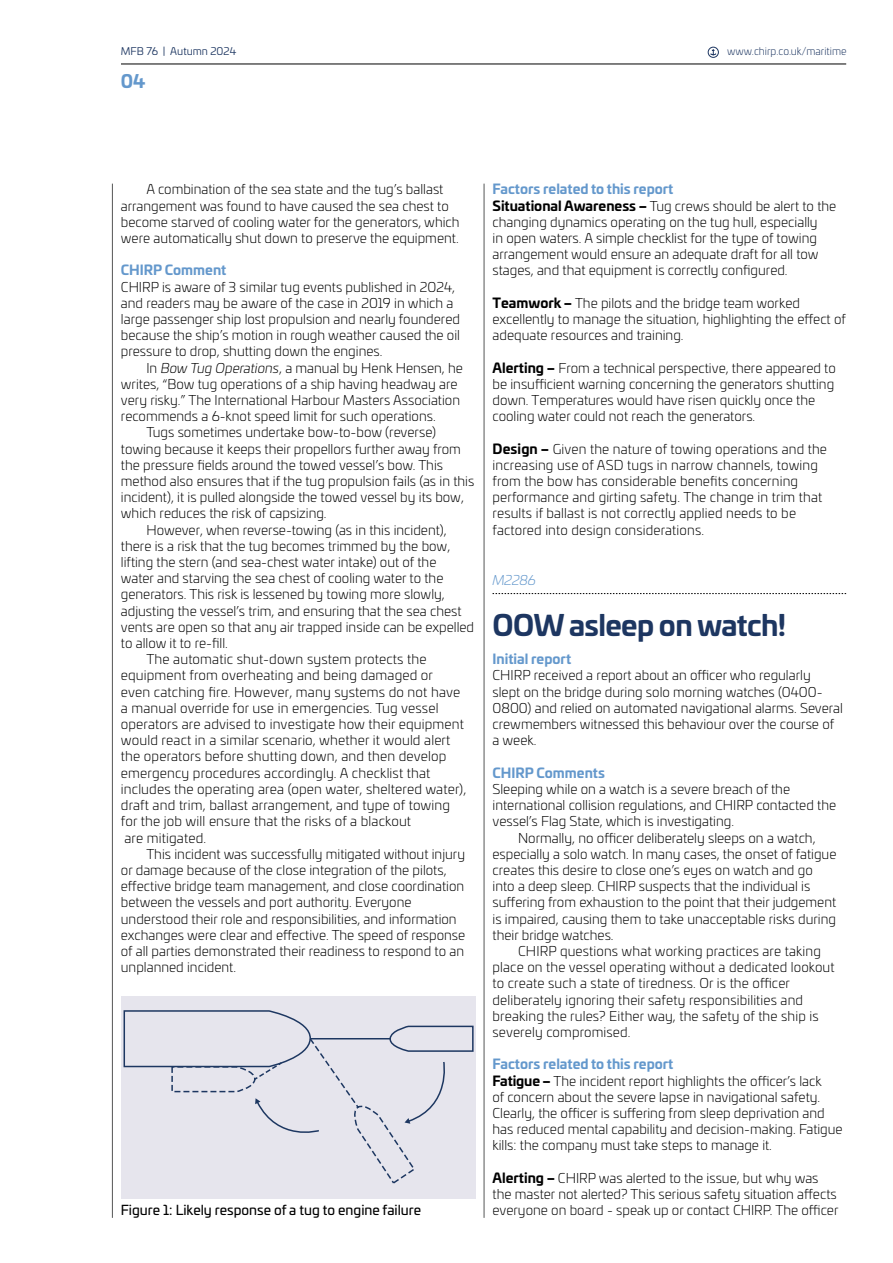
<style>
.page{position:relative;width:893px;height:1263px;background:#fff}
.page>*{position:absolute;margin:0;border:0;box-sizing:border-box;transform-origin:0 0}
.Heading_1{font:700 28.5px "Univia Pro";letter-spacing:-.02em;color:#1d3661}
.t1{font:700 18px "Univia Pro";color:#6498cc}
.Body_Copy{font:300 13.5px/16.2px "Univia Pro";color:#000}
.Body_Copy_No_Indent{font:300 13.5px/16.2px "Univia Pro";color:#000}
.Heading_2{font:700 13.5px "Univia Pro";color:#6498cc}
.Captions{font:13.5px "Univia Pro";color:#000}
.Report_Number{font:italic 300 13.5px "Univia Pro";letter-spacing:-.01em;color:#6498cc}
.t2{font:300 10.5px "Univia Pro";color:#1d3661}
.t3{font:10.5px "Univia Pro";color:#1d3661}
.s1{font-style:italic}
.s2{font-weight:700}
</style>
<div class="page">
<hr style="left:121px;top:64px;width:725px;height:1px;background:#000">
<svg style="left:707px;top:46px;width:12px;height:12px"></svg>
<hr style="left:112px;top:184px;width:1px;height:1034px;background:#555656">
<div style="left:121px;top:996px;width:354px;height:203px;background:#e6e5ed"></div>
<svg style="left:124px;top:1010px;width:350px;height:174px"></svg>
<hr style="left:484px;top:184px;width:1px;height:1034px;background:#555656">
<svg style="left:493px;top:593px;width:353px;height:1px"></svg>
<p class="t3" style="left:121px;top:44px;width:117px">MFB 76 | Autumn 2024</p>
<p class="t2" style="left:727px;top:44px;width:121px">www.chirp.co.uk/maritime</p>
<h2 class="t1" style="left:121px;top:67px;width:26px">04</h2>
<p class="Body_Copy" style="left:121px;top:181px;width:340px;text-indent:26px">A combination of the sea state and the tug’s ballast arrangement was found to have caused the sea chest to become starved of cooling water for the generators, which were automatically shut down to preserve the equipment.</p>
<p class="Heading_2" style="left:121px;top:260px;width:107px">CHIRP Comment</p>
<p class="Body_Copy_No_Indent" style="left:121px;top:278px;width:341px">CHIRP is aware of 3 similar tug events published in 2024, and readers may be aware of the case in 2019 in which a large passenger ship lost propulsion and nearly foundered because the ship’s motion in rough weather caused the oil pressure to drop, shutting down the engines.</p>
<p class="Body_Copy" style="left:121px;top:359px;width:344px;text-indent:26px">In <span class="s1">Bow Tug Operations</span>, a manual by Henk Hensen, he writes, “Bow tug operations of a ship having headway are very risky.” The International Harbour Masters Association recommends a 6-knot speed limit for such operations.</p>
<p class="Body_Copy" style="left:121px;top:424px;width:355px;text-indent:26px">Tugs sometimes undertake bow-to-bow (reverse) towing because it keeps their propellors further away from the pressure fields around the towed vessel’s bow. This method also ensures that if the tug propulsion fails (as in this incident), it is pulled alongside the towed vessel by its bow, which reduces the risk of capsizing.</p>
<p class="Body_Copy" style="left:121px;top:521px;width:355px;text-indent:26px">However, when reverse-towing (as in this incident), there is a risk that the tug becomes trimmed by the bow, lifting the stern (and sea-chest water intake) out of the<br>water and starving the sea chest of cooling water to the generators. This risk is lessened by towing more slowly, adjusting the vessel’s trim, and ensuring that the sea chest vents are open so that any air trapped inside can be expelled to allow it to re-fill.</p>
<p class="Body_Copy" style="left:121px;top:651px;width:347px;text-indent:26px">The automatic shut-down system protects the equipment from overheating and being damaged or<br>even catching fire. However, many systems do not have a manual override for use in emergencies. Tug vessel operators are advised to investigate how their equipment would react in a similar scenario, whether it would alert the operators before shutting down, and then develop emergency procedures accordingly. A checklist that includes the operating area (open water, sheltered water), draft and trim, ballast arrangement, and type of towing for the job will ensure that the risks of a blackout<br>are mitigated.</p>
<p class="Body_Copy" style="left:121px;top:845px;width:346px;text-indent:26px">This incident was successfully mitigated without injury or damage because of the close integration of the pilots, effective bridge team management, and close coordination between the vessels and port authority. Everyone understood their role and responsibilities, and information exchanges were clear and effective. The speed of response of all parties demonstrated their readiness to respond to an unplanned incident.</p>
<p class="Captions" style="left:121px;top:1200px;width:302px">Figure 1: Likely response of a tug to engine failure</p>
<p class="Heading_2" style="left:493px;top:179px;width:182px">Factors related to this report</p>
<p class="Body_Copy_No_Indent" style="left:493px;top:197px;width:345px"><span class="s2">Situational Awareness –</span> Tug crews should be alert to the changing dynamics operating on the tug hull, especially<br>in open waters. A simple checklist for the type of towing arrangement would ensure an adequate draft for all tow stages, and that equipment is correctly configured.</p>
<p class="Body_Copy_No_Indent" style="left:493px;top:294px;width:355px"><span class="s2">Teamwork –</span> The pilots and the bridge team worked excellently to manage the situation, highlighting the effect of adequate resources and training.</p>
<p class="Body_Copy_No_Indent" style="left:493px;top:359px;width:345px"><span class="s2">Alerting –</span> From a technical perspective, there appeared to be insufficient warning concerning the generators shutting down. Temperatures would have risen quickly once the cooling water could not reach the generators.</p>
<p class="Body_Copy_No_Indent" style="left:493px;top:440px;width:336px"><span class="s2">Design –</span> Given the nature of towing operations and the increasing use of ASD tugs in narrow channels, towing from the bow has considerable benefits concerning performance and girting safety. The change in trim that results if ballast is not correctly applied needs to be factored into design considerations.</p>
<p class="Report_Number" style="left:493px;top:570px;width:45px">M2286</p>
<p class="Heading_1" style="left:493px;top:603px;width:295px">OOW asleep on watch!</p>
<p class="Heading_2" style="left:493px;top:648px;width:80px">Initial report</p>
<p class="Body_Copy_No_Indent" style="left:493px;top:667px;width:352px">CHIRP received a report about an officer who regularly<br>slept on the bridge during solo morning watches (0400- 0800) and relied on automated navigational alarms. Several crewmembers witnessed this behaviour over the course of a week.</p>
<p class="Heading_2" style="left:493px;top:762px;width:114px">CHIRP Comments</p>
<p class="Body_Copy_No_Indent" style="left:493px;top:780px;width:345px">Sleeping while on a watch is a severe breach of the international collision regulations, and CHIRP contacted the vessel’s Flag State, which is investigating.</p>
<p class="Body_Copy" style="left:493px;top:829px;width:345px;text-indent:26px">Normally, no officer deliberately sleeps on a watch, especially a solo watch. In many cases, the onset of fatigue creates this desire to close one’s eyes on watch and go into a deep sleep. CHIRP suspects that the individual is suffering from exhaustion to the point that their judgement is impaired, causing them to take unacceptable risks during their bridge watches.</p>
<p class="Body_Copy" style="left:493px;top:942px;width:344px;text-indent:26px">CHIRP questions what working practices are taking place on the vessel operating without a dedicated lookout to create such a state of tiredness. Or is the officer deliberately ignoring their safety responsibilities and breaking the rules? Either way, the safety of the ship is severely compromised.</p>
<p class="Heading_2" style="left:493px;top:1053px;width:182px">Factors related to this report</p>
<p class="Body_Copy_No_Indent" style="left:493px;top:1072px;width:352px"><span class="s2">Fatigue –</span> The incident report highlights the officer’s lack<br>of concern about the severe lapse in navigational safety.<br>Clearly, the officer is suffering from sleep deprivation and has reduced mental capability and decision-making. Fatigue kills: the company must take steps to manage it.</p>
<p class="Body_Copy_No_Indent" style="left:493px;top:1169px;width:347px"><span class="s2">Alerting –</span> CHIRP was alerted to the issue, but why was the master not alerted? This serious safety situation affects everyone on board - speak up or contact CHIRP. The officer</p>
</div>
